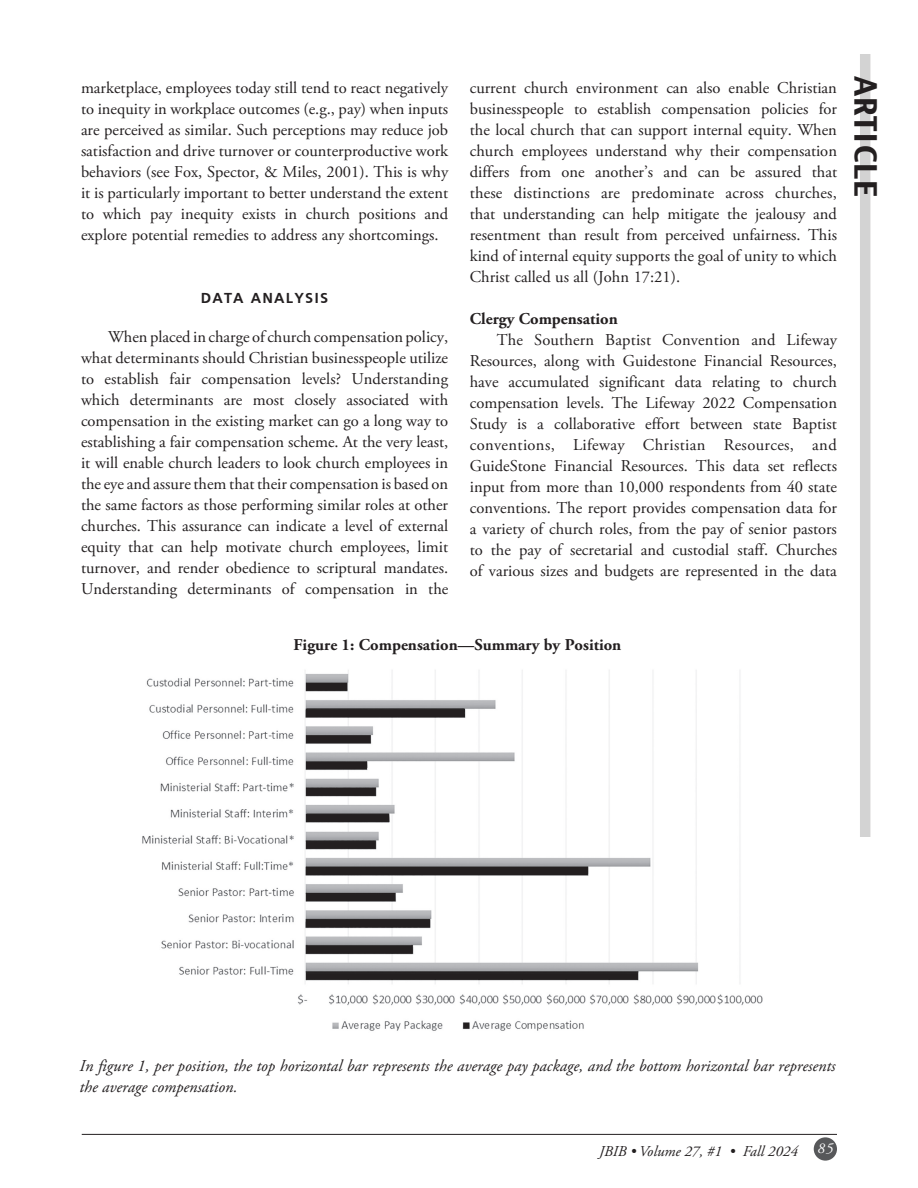
<style>
.page{position:relative;width:918px;height:1188px;background:#fff}
.page>*{position:absolute;margin:0;border:0;box-sizing:border-box;transform-origin:0 0}
.t1{font:30px "Charcoal CY";letter-spacing:.03em;color:#231f20}
.t2{font:16.5px/21px "Adobe Garamond Pro";color:#231f20;text-align:justify}
.t3{font:italic 16.5px/21px "Adobe Garamond Pro";color:#231f20}
.t4{font:700 16.5px "Adobe Garamond Pro";color:#231f20}
.t5{font:italic 15px "Adobe Garamond Pro";color:#231f20}
.t6{font:700 15px "Frutiger";letter-spacing:.08em;color:#231f20}
.t7{font:italic 15px "Adobe Garamond Pro";color:#fff}
</style>
<div class="page">
<div style="left:860px;top:54px;width:10px;height:783px;background:#d3d3d3"></div>
<hr style="left:82px;top:1134px;width:755px;height:1px;background:#231f20">
<div style="left:814px;top:1137px;width:23px;height:24px;background:#57585a;border-radius:50%"></div>
<img style="left:142px;top:670px;width:621px;height:361px">
<p class="t2" style="left:81px;top:78px;width:369px">marketplace, employees today still tend to react negatively to inequity in workplace outcomes (e.g., pay) when inputs are perceived as similar. Such perceptions may reduce job satisfaction and drive turnover or counterproductive work behaviors (see Fox, Spector, &amp; Miles, 2001). This is why it is particularly important to better understand the extent to which pay inequity exists in church positions and explore potential remedies to address any shortcomings.</p>
<p class="t6" style="left:201px;top:289px;width:129px">DATA ANALYSIS</p>
<p class="t2" style="left:81px;top:327px;width:369px;text-indent:27px">When placed in charge of church compensation policy, what determinants should Christian businesspeople utilize to establish fair compensation levels? Understanding which determinants are most closely associated with compensation in the existing market can go a long way to establishing a fair compensation scheme. At the very least, it will enable church leaders to look church employees in the eye and assure them that their compensation is based on the same factors as those performing similar roles at other churches. This assurance can indicate a level of external equity that can help motivate church employees, limit turnover, and render obedience to scriptural mandates.<br>Understanding determinants of compensation in the</p>
<p class="t2" style="left:470px;top:78px;width:369px">current church environment can also enable Christian businesspeople to establish compensation policies for the local church that can support internal equity. When church employees understand why their compensation differs from one another’s and can be assured that these distinctions are predominate across churches, that understanding can help mitigate the jealousy and resentment than result from perceived unfairness. This kind of internal equity supports the goal of unity to which Christ called us all (John 17:21).</p>
<p class="t4" style="left:470px;top:309px;width:150px">Clergy Compensation</p>
<p class="t2" style="left:470px;top:330px;width:369px;text-indent:27px">The Southern Baptist Convention and Lifeway Resources, along with Guidestone Financial Resources, have accumulated significant data relating to church compensation levels. The Lifeway 2022 Compensation Study is a collaborative effort between state Baptist conventions, Lifeway Christian Resources, and GuideStone Financial Resources. This data set reflects input from more than 10,000 respondents from 40 state conventions. The report provides compensation data for a variety of church roles, from the pay of senior pastors to the pay of secretarial and custodial staff. Churches of various sizes and budgets are represented in the data</p>
<p class="t4" style="left:294px;top:635px;width:329px">Figure 1: Compensation—Summary by Position</p>
<p class="t1" style="left:883px;top:76px;width:123px;rotate:90deg">ARTICLE</p>
<p class="t3" style="left:79px;top:1056px;width:758px">In figure 1, per position, the top horizontal bar represents the average pay package, and the bottom horizontal bar represents the average compensation.</p>
<p class="t5" style="left:599px;top:1143px;width:200px">JBIB • Volume 27, #1 • Fall 2024</p>
<p class="t7" style="left:818px;top:1139px;width:17px">85</p>
</div>
